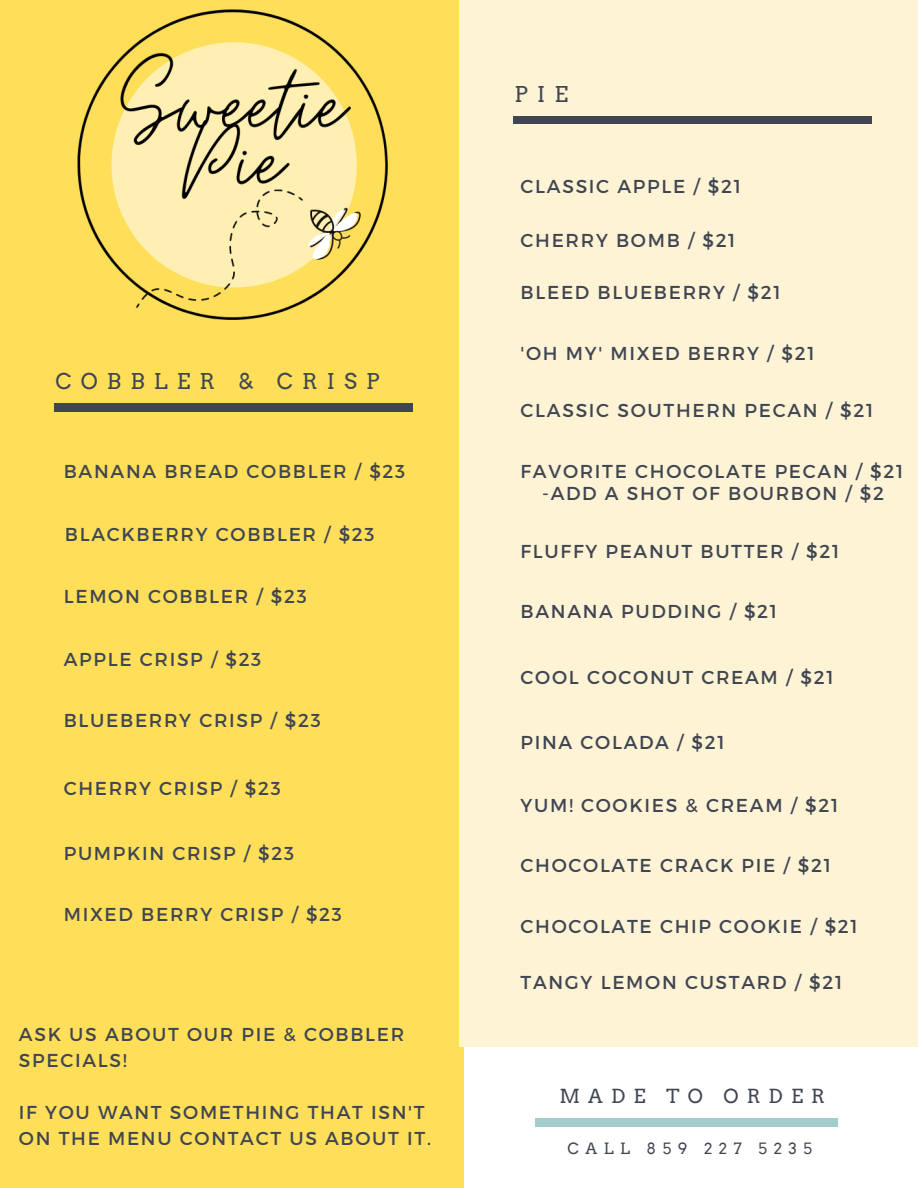
<style>
.page{position:relative;width:918px;height:1188px;background:#fff}
.page>*{position:absolute;margin:0;border:0;box-sizing:border-box;transform-origin:0 0}
.t1{font:21.75px "Arvo";letter-spacing:.42em;color:#3f4652}
.t2{font:19.35px "Arvo";letter-spacing:.42em;color:#3f4652}
.t3{font:18.75px/25.8px "Montserrat";letter-spacing:.09em;color:#3f4652}
.t4{font:15.6px "Arvo";letter-spacing:.42em;color:#3f4652}
</style>
<div class="page">
<div style="left:0;top:0;width:463px;height:1188px;background:#ffde59"></div>
<div style="left:460px;top:0;width:458px;height:1047px;background:#fff3d5"></div>
<div style="left:536px;top:1119px;width:302px;height:8px;background:#a5cccc"></div>
<div style="left:54px;top:403px;width:359px;height:8px;background:#3f4652"></div>
<div style="left:513px;top:116px;width:359px;height:8px;background:#3f4652"></div>
<img style="left:77px;top:9px;width:311px;height:311px">
<p class="t1" style="left:55px;top:368px;width:326px">COBBLER &amp; CRISP</p>
<p class="t3" style="left:64px;top:457px;width:343px">BANANA BREAD COBBLER / $23</p>
<p class="t3" style="left:65px;top:520px;width:311px">BLACKBERRY COBBLER / $23</p>
<p class="t3" style="left:64px;top:582px;width:245px">LEMON COBBLER / $23</p>
<p class="t3" style="left:64px;top:645px;width:199px">APPLE CRISP / $23</p>
<p class="t3" style="left:64px;top:706px;width:259px">BLUEBERRY CRISP / $23</p>
<p class="t3" style="left:64px;top:774px;width:219px">CHERRY CRISP / $23</p>
<p class="t3" style="left:64px;top:840px;width:232px">PUMPKIN CRISP / $23</p>
<p class="t3" style="left:64px;top:901px;width:280px">MIXED BERRY CRISP / $23</p>
<p class="t3" style="left:19px;top:1020px;width:387px">ASK US ABOUT OUR PIE &amp; COBBLER<br>SPECIALS!</p>
<p class="t3" style="left:19px;top:1098px;width:414px">IF YOU WANT SOMETHING THAT ISN'T<br>ON THE MENU CONTACT US ABOUT IT.</p>
<p class="t1" style="left:514px;top:81px;width:55px">PIE</p>
<p class="t3" style="left:521px;top:172px;width:222px">CLASSIC APPLE / $21</p>
<p class="t3" style="left:521px;top:226px;width:216px">CHERRY BOMB / $21</p>
<p class="t3" style="left:521px;top:279px;width:262px">BLEED BLUEBERRY / $21</p>
<p class="t3" style="left:521px;top:340px;width:296px">'OH MY' MIXED BERRY / $21</p>
<p class="t3" style="left:521px;top:396px;width:354px">CLASSIC SOUTHERN PECAN / $21</p>
<p class="t3" style="left:521px;top:457px;width:384px">FAVORITE CHOCOLATE PECAN / $21</p>
<p class="t3" style="left:542px;top:479px;width:344px">-ADD A SHOT OF BOURBON / $2</p>
<p class="t3" style="left:521px;top:538px;width:320px">FLUFFY PEANUT BUTTER / $21</p>
<p class="t3" style="left:521px;top:598px;width:258px">BANANA PUDDING / $21</p>
<p class="t3" style="left:521px;top:663px;width:315px">COOL COCONUT CREAM / $21</p>
<p class="t3" style="left:521px;top:729px;width:206px">PINA COLADA / $21</p>
<p class="t3" style="left:521px;top:792px;width:319px">YUM! COOKIES &amp; CREAM / $21</p>
<p class="t3" style="left:521px;top:851px;width:312px">CHOCOLATE CRACK PIE / $21</p>
<p class="t3" style="left:521px;top:912px;width:339px">CHOCOLATE CHIP COOKIE / $21</p>
<p class="t3" style="left:521px;top:969px;width:323px">TANGY LEMON CUSTARD / $21</p>
<p class="t2" style="left:559px;top:1084px;width:267px">MADE TO ORDER</p>
<p class="t4" style="left:568px;top:1139px;width:246px">CALL 859 227 5235</p>
</div>
